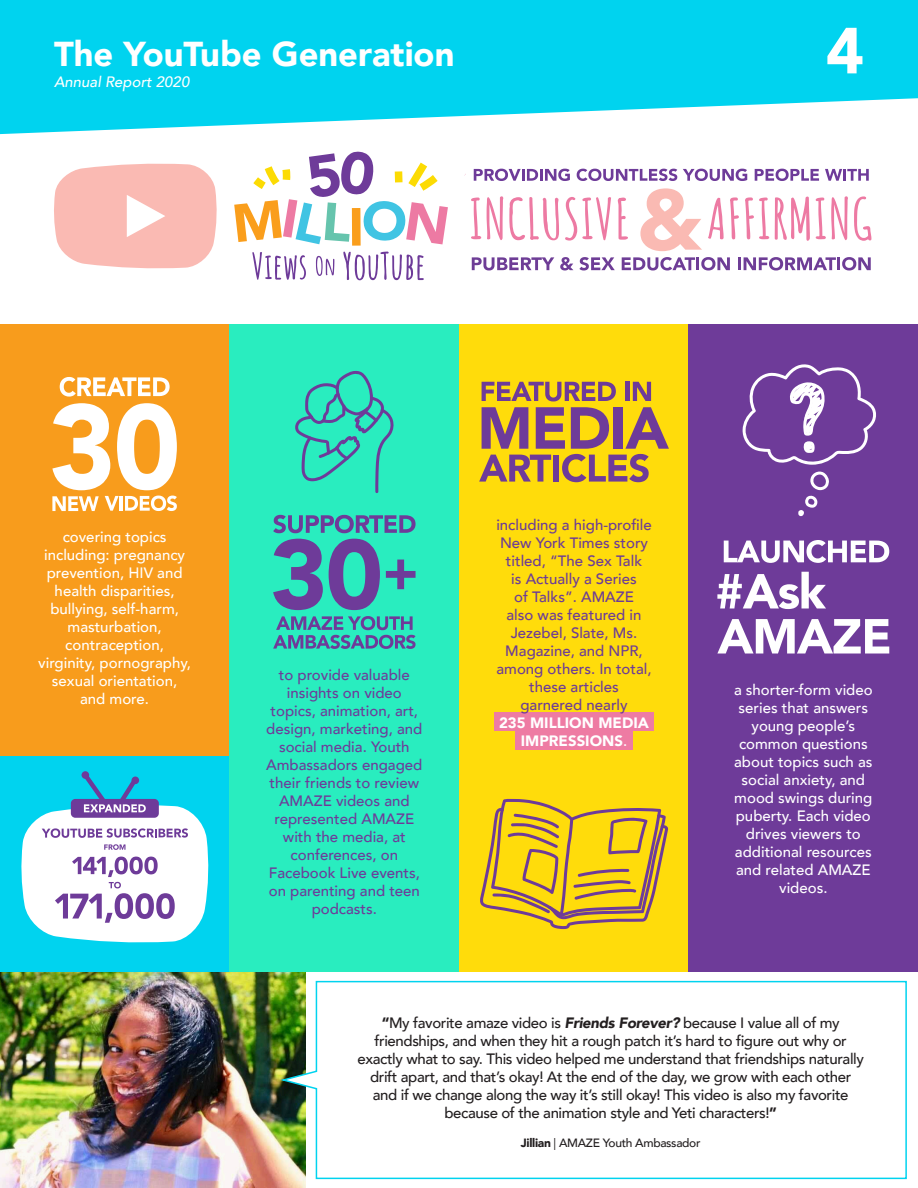
<style>
.page{position:relative;width:918px;height:1188px;background:#fff}
.page>*{position:absolute;margin:0;border:0;box-sizing:border-box;transform-origin:0 0}
.t1{font:900 64.35px "Avenir";color:#fff}
.t2{font:900 34.5px "Avenir";color:#fff}
.t3{font:500 15px/18px "Avenir";letter-spacing:-.025em;color:#231f20;text-align:center}
.t4{font:500 15px/18px "Avenir";color:#fff;text-align:center}
.t5{font:500 15px/18px "Avenir";color:#6e3b99;text-align:center}
.t6{font:500 15px/18px "Avenir";color:#6c3b97;text-align:center}
.t7{font:900 15px/18px "Avenir";color:#fff;text-align:center}
.t8{font:italic 500 15px "Avenir";color:#fff}
.t9{font:500 12px "Avenir";letter-spacing:-.025em;color:#231f20}
.s1{font-weight:500;color:#6c3b97}
.s2{font-weight:500}
.s3{font-weight:900}
.s4{font-weight:900;font-style:italic}
.s5{font-weight:400}
</style>
<div class="page">
<img style="left:0;top:972px;width:306px;height:216px">
<svg style="left:0;top:0;width:918px;height:134px;background:#21d8f1"></svg>
<div style="left:0;top:756px;width:230px;height:216px;background:#00d3ef"></div>
<div style="left:0;top:324px;width:230px;height:432px;background:#f89c1c"></div>
<div style="left:230px;top:324px;width:229px;height:648px;background:#29edbf"></div>
<div style="left:459px;top:324px;width:230px;height:648px;background:#ffdc0b"></div>
<div style="left:689px;top:324px;width:229px;height:648px;background:#6e3b99"></div>
<svg style="left:60px;top:377px;width:110px;height:20px"></svg>
<svg style="left:52px;top:403px;width:58px;height:87px"></svg>
<svg style="left:117px;top:403px;width:60px;height:87px"></svg>
<svg style="left:52px;top:496px;width:47px;height:15px"></svg>
<svg style="left:105px;top:496px;width:14px;height:15px"></svg>
<hr style="left:120px;top:496px;width:3px;height:15px;background:#fff">
<svg style="left:125px;top:496px;width:52px;height:15px"></svg>
<svg style="left:273px;top:515px;width:143px;height:18px"></svg>
<svg style="left:273px;top:539px;width:50px;height:71px"></svg>
<svg style="left:329px;top:539px;width:51px;height:71px"></svg>
<svg style="left:386px;top:560px;width:30px;height:29px"></svg>
<svg style="left:273px;top:616px;width:143px;height:33px"></svg>
<svg style="left:482px;top:382px;width:134px;height:19px"></svg>
<div style="left:625px;top:382px;width:5px;height:19px;background:#6e3b99"></div>
<svg style="left:633px;top:382px;width:18px;height:19px"></svg>
<svg style="left:479px;top:407px;width:190px;height:75px"></svg>
<svg style="left:724px;top:540px;width:165px;height:23px"></svg>
<svg style="left:717px;top:572px;width:109px;height:37px"></svg>
<svg style="left:717px;top:619px;width:172px;height:35px"></svg>
<svg style="left:480px;top:799px;width:188px;height:130px"></svg>
<svg style="left:798px;top:472px;width:31px;height:44px"></svg>
<svg style="left:742px;top:364px;width:134px;height:101px"></svg>
<svg style="left:295px;top:371px;width:99px;height:122px"></svg>
<div style="left:494px;top:713px;width:160px;height:18px;background:#ee7ba3"></div>
<div style="left:515px;top:731px;width:118px;height:19px;background:#ee7ba3"></div>
<svg style="left:54px;top:163px;width:163px;height:106px;background:#fac4be"></svg>
<svg style="left:472px;top:257px;width:82px;height:14px"></svg>
<svg style="left:560px;top:257px;width:13px;height:14px"></svg>
<svg style="left:579px;top:257px;width:36px;height:14px"></svg>
<svg style="left:622px;top:257px;width:108px;height:14px"></svg>
<svg style="left:738px;top:257px;width:133px;height:14px"></svg>
<svg style="left:640px;top:188px;width:62px;height:63px"></svg>
<svg style="left:471px;top:198px;width:10px;height:41px"></svg>
<svg style="left:487px;top:196px;width:16px;height:44px"></svg>
<svg style="left:509px;top:197px;width:50px;height:43px"></svg>
<svg style="left:565px;top:197px;width:46px;height:44px"></svg>
<svg style="left:618px;top:198px;width:10px;height:42px"></svg>
<svg style="left:708px;top:198px;width:16px;height:41px"></svg>
<svg style="left:730px;top:197px;width:9px;height:42px"></svg>
<svg style="left:745px;top:197px;width:24px;height:42px"></svg>
<svg style="left:775px;top:197px;width:35px;height:44px"></svg>
<svg style="left:816px;top:196px;width:32px;height:44px"></svg>
<svg style="left:854px;top:196px;width:17px;height:45px"></svg>
<svg style="left:474px;top:169px;width:96px;height:12px"></svg>
<svg style="left:577px;top:169px;width:100px;height:12px"></svg>
<svg style="left:683px;top:169px;width:64px;height:12px"></svg>
<svg style="left:755px;top:169px;width:64px;height:12px"></svg>
<svg style="left:825px;top:169px;width:44px;height:12px"></svg>
<svg style="left:234px;top:151px;width:214px;height:129px"></svg>
<svg style="left:278px;top:980px;width:629px;height:200px"></svg>
<svg style="left:21px;top:771px;width:188px;height:172px"></svg>
<div style="left:82px;top:771px;width:7px;height:8px;background:#6e3b99;border-radius:50%"></div>
<div style="left:132px;top:777px;width:7px;height:7px;background:#6e3b99;border-radius:50%"></div>
<p class="t2" style="left:54px;top:25px;width:402px">The YouTube Generation</p>
<p class="t8" style="left:54px;top:73px;width:137px">Annual Report 2020</p>
<p class="t1" style="left:826px;top:-4px;width:40px">4</p>
<p class="t4" style="left:38px;top:527px;width:154px">covering topics including: pregnancy prevention, HIV and health disparities, bullying, self-harm, masturbation, contraception, virginity, pornography,</p>
<p class="t4" style="left:52px;top:671px;width:127px">sexual orientation, and more.</p>
<p class="t5" style="left:266px;top:665px;width:158px">to provide valuable insights on video topics, animation, art, design, marketing, and social media. Youth<br>Ambassadors engaged their friends to review<br>AMAZE videos and represented AMAZE with the media, at conferences, on<br>Facebook Live events, on parenting and teen podcasts.</p>
<p class="t6" style="left:496px;top:515px;width:157px">including a high-profile<br>New York Times story titled, “The Sex Talk<br>is Actually a Series<br>of Talks”. AMAZE<br>also was featured in<br>Jezebel, Slate, Ms.<br>Magazine, and NPR, among others. In total, these articles</p>
<p class="t7" style="left:499px;top:695px;width:151px"><span class="s1">garnered nearly<br></span>235 MILLION MEDIA<br>IMPRESSIONS<span class="s2">.</span></p>
<p class="t4" style="left:734px;top:680px;width:140px">a shorter-form video series that answers young people’s common questions about topics such as social anxiety, and mood swings during puberty. Each video drives viewers to additional resources and related AMAZE videos.</p>
<p class="t3" style="left:357px;top:1013px;width:508px"><span class="s3">“</span>My favorite amaze video is <span class="s4">Friends Forever?</span> because I value all of my friendships, and when they hit a rough patch it’s hard to figure out why or exactly what to say. This video helped me understand that friendships naturally drift apart, and that’s okay! At the end of the day, we grow with each other and if we change along the way it’s still okay! This video is also my favorite because of the animation style and Yeti characters!<span class="s3">”</span></p>
<p class="t9" style="left:521px;top:1132px;width:181px"><span class="s3">Jillian</span> <span class="s5">|</span> AMAZE Youth Ambassador</p>
</div>
